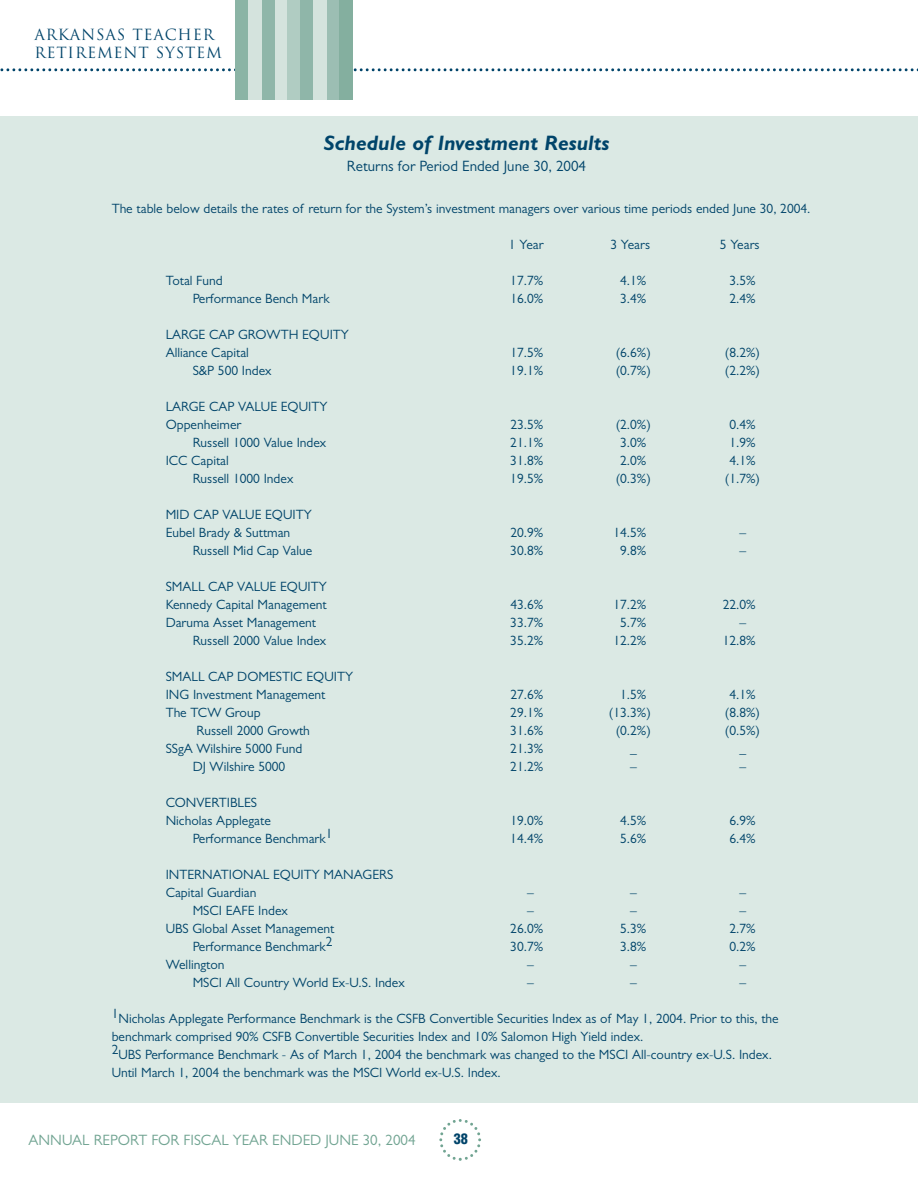
<style>
.page{position:relative;width:918px;height:1188px;background:#fff}
.page>*{position:absolute;margin:0;border:0;box-sizing:border-box;transform-origin:0 0}
.t1{font:italic 700 21px "Gill Sans";color:#00446a}
.t2{font:15px "Gill Sans";color:#71a492}
.t3{font:15px "Gill Sans";color:#00446a}
.t4{font:15px/18px "Trajan";letter-spacing:.05em;color:#00446a}
.t5{font:900 condensed 14.25px "Helvetica";color:#00446a}
.t6{font:13.5px/18px "Gill Sans";color:#00446a}
</style>
<div class="page">
<div style="left:0;top:116px;width:918px;height:987px;background:#dbe9e4"></div>
<svg style="left:0;top:68px;width:918px;height:3px"></svg>
<svg style="left:439px;top:1119px;width:42px;height:42px"></svg>
<div style="left:326px;top:0;width:13px;height:100px;background:#9cbeb3"></div>
<div style="left:235px;top:0;width:13px;height:100px;background:#8bb4a5"></div>
<div style="left:339px;top:0;width:13px;height:100px;background:#84af9f"></div>
<div style="left:274px;top:0;width:13px;height:100px;background:#d4e3dd"></div>
<div style="left:287px;top:0;width:14px;height:100px;background:#b0ccc2"></div>
<div style="left:301px;top:0;width:13px;height:100px;background:#8fb6a9"></div>
<div style="left:261px;top:0;width:13px;height:100px;background:#8fb6a9"></div>
<div style="left:248px;top:0;width:14px;height:100px;background:#d4e3dd"></div>
<div style="left:314px;top:0;width:13px;height:100px;background:#d4e3dd"></div>
<p class="t4" style="left:34px;top:26px;width:189px">ARKANSAS TEACHER<br>RETIREMENT SYSTEM</p>
<h1 class="t1" style="left:324px;top:135px;width:287px">Schedule of Investment Results</h1>
<p class="t3" style="left:347px;top:160px;width:241px">Returns for Period Ended June 30, 2004</p>
<p class="t6" style="left:112px;top:201px;width:700px">The table below details the rates of return for the System’s investment managers over various time periods ended June 30, 2004.</p>
<p class="t6" style="left:509px;top:237px;width:36px">1 Year</p>
<p class="t6" style="left:610px;top:237px;width:41px">3 Years</p>
<p class="t6" style="left:720px;top:237px;width:41px">5 Years</p>
<p class="t6" style="left:166px;top:273px;width:59px">Total Fund</p>
<p class="t6" style="left:510px;top:273px;width:34px">17.7%</p>
<p class="t6" style="left:620px;top:273px;width:28px">4.1%</p>
<p class="t6" style="left:729px;top:273px;width:28px">3.5%</p>
<p class="t6" style="left:193px;top:291px;width:138px">Performance Bench Mark</p>
<p class="t6" style="left:510px;top:291px;width:34px">16.0%</p>
<p class="t6" style="left:620px;top:291px;width:28px">3.4%</p>
<p class="t6" style="left:729px;top:291px;width:28px">2.4%</p>
<p class="t6" style="left:166px;top:327px;width:185px">LARGE CAP GROWTH EQUITY<br>Alliance Capital</p>
<p class="t6" style="left:510px;top:345px;width:34px">17.5%</p>
<p class="t6" style="left:616px;top:345px;width:37px">(6.6%)</p>
<p class="t6" style="left:725px;top:345px;width:37px">(8.2%)</p>
<p class="t6" style="left:193px;top:363px;width:80px">S&amp;P 500 Index</p>
<p class="t6" style="left:510px;top:363px;width:34px">19.1%</p>
<p class="t6" style="left:616px;top:363px;width:37px">(0.7%)</p>
<p class="t6" style="left:725px;top:363px;width:37px">(2.2%)</p>
<p class="t6" style="left:166px;top:399px;width:163px">LARGE CAP VALUE EQUITY<br>Oppenheimer</p>
<p class="t6" style="left:510px;top:417px;width:34px">23.5%</p>
<p class="t6" style="left:616px;top:417px;width:37px">(2.0%)</p>
<p class="t6" style="left:729px;top:417px;width:28px">0.4%</p>
<p class="t6" style="left:193px;top:435px;width:135px">Russell 1000 Value Index</p>
<p class="t6" style="left:510px;top:435px;width:34px">21.1%</p>
<p class="t6" style="left:620px;top:435px;width:28px">3.0%</p>
<p class="t6" style="left:729px;top:435px;width:28px">1.9%</p>
<p class="t6" style="left:166px;top:453px;width:65px">ICC Capital</p>
<p class="t6" style="left:510px;top:453px;width:34px">31.8%</p>
<p class="t6" style="left:620px;top:453px;width:28px">2.0%</p>
<p class="t6" style="left:729px;top:453px;width:28px">4.1%</p>
<p class="t6" style="left:193px;top:471px;width:102px">Russell 1000 Index</p>
<p class="t6" style="left:510px;top:471px;width:34px">19.5%</p>
<p class="t6" style="left:616px;top:471px;width:37px">(0.3%)</p>
<p class="t6" style="left:725px;top:471px;width:37px">(1.7%)</p>
<p class="t6" style="left:166px;top:507px;width:148px">MID CAP VALUE EQUITY<br>Eubel Brady &amp; Suttman</p>
<p class="t6" style="left:510px;top:525px;width:34px">20.9%</p>
<p class="t6" style="left:613px;top:525px;width:34px">14.5%</p>
<p class="t6" style="left:739px;top:525px;width:8px">–</p>
<p class="t6" style="left:193px;top:543px;width:121px">Russell Mid Cap Value</p>
<p class="t6" style="left:510px;top:543px;width:34px">30.8%</p>
<p class="t6" style="left:620px;top:543px;width:28px">9.8%</p>
<p class="t6" style="left:739px;top:543px;width:8px">–</p>
<p class="t6" style="left:166px;top:579px;width:163px">SMALL CAP VALUE EQUITY<br>Kennedy Capital Management</p>
<p class="t6" style="left:510px;top:597px;width:34px">43.6%</p>
<p class="t6" style="left:613px;top:597px;width:34px">17.2%</p>
<p class="t6" style="left:723px;top:597px;width:34px">22.0%</p>
<p class="t6" style="left:166px;top:615px;width:152px">Daruma Asset Management</p>
<p class="t6" style="left:510px;top:615px;width:34px">33.7%</p>
<p class="t6" style="left:620px;top:615px;width:28px">5.7%</p>
<p class="t6" style="left:739px;top:615px;width:8px">–</p>
<p class="t6" style="left:193px;top:633px;width:135px">Russell 2000 Value Index</p>
<p class="t6" style="left:510px;top:633px;width:34px">35.2%</p>
<p class="t6" style="left:613px;top:633px;width:34px">12.2%</p>
<p class="t6" style="left:723px;top:633px;width:34px">12.8%</p>
<p class="t6" style="left:166px;top:669px;width:189px">SMALL CAP DOMESTIC EQUITY<br>ING Investment Management</p>
<p class="t6" style="left:510px;top:687px;width:34px">27.6%</p>
<p class="t6" style="left:620px;top:687px;width:28px">1.5%</p>
<p class="t6" style="left:729px;top:687px;width:28px">4.1%</p>
<p class="t6" style="left:166px;top:705px;width:96px">The TCW Group</p>
<p class="t6" style="left:510px;top:705px;width:34px">29.1%</p>
<p class="t6" style="left:609px;top:705px;width:43px">(13.3%)</p>
<p class="t6" style="left:725px;top:705px;width:37px">(8.8%)</p>
<p class="t6" style="left:196px;top:723px;width:115px">Russell 2000 Growth</p>
<p class="t6" style="left:510px;top:723px;width:34px">31.6%</p>
<p class="t6" style="left:616px;top:723px;width:37px">(0.2%)</p>
<p class="t6" style="left:725px;top:723px;width:37px">(0.5%)</p>
<p class="t6" style="left:166px;top:741px;width:138px">SSgA Wilshire 5000 Fund</p>
<p class="t6" style="left:510px;top:741px;width:34px">21.3%</p>
<p class="t6" style="left:630px;top:741px;width:8px">_</p>
<p class="t6" style="left:739px;top:741px;width:8px">_</p>
<p class="t6" style="left:193px;top:759px;width:94px">DJ Wilshire 5000</p>
<p class="t6" style="left:510px;top:759px;width:34px">21.2%</p>
<p class="t6" style="left:630px;top:759px;width:8px">–</p>
<p class="t6" style="left:739px;top:759px;width:8px">–</p>
<p class="t6" style="left:166px;top:795px;width:107px">CONVERTIBLES<br>Nicholas Applegate</p>
<p class="t6" style="left:510px;top:813px;width:34px">19.0%</p>
<p class="t6" style="left:620px;top:813px;width:28px">4.5%</p>
<p class="t6" style="left:729px;top:813px;width:28px">6.9%</p>
<p class="t6" style="left:193px;top:831px;width:141px">Performance Benchmark1</p>
<p class="t6" style="left:510px;top:831px;width:34px">14.4%</p>
<p class="t6" style="left:620px;top:831px;width:28px">5.6%</p>
<p class="t6" style="left:729px;top:831px;width:28px">6.4%</p>
<p class="t6" style="left:166px;top:867px;width:229px">INTERNATIONAL EQUITY MANAGERS<br>Capital Guardian</p>
<p class="t6" style="left:527px;top:885px;width:8px">–</p>
<p class="t6" style="left:630px;top:885px;width:8px">–</p>
<p class="t6" style="left:739px;top:885px;width:8px">–</p>
<p class="t6" style="left:193px;top:903px;width:97px">MSCI EAFE Index</p>
<p class="t6" style="left:527px;top:903px;width:8px">–</p>
<p class="t6" style="left:630px;top:903px;width:8px">–</p>
<p class="t6" style="left:739px;top:903px;width:8px">–</p>
<p class="t6" style="left:166px;top:921px;width:170px">UBS Global Asset Management</p>
<p class="t6" style="left:510px;top:921px;width:34px">26.0%</p>
<p class="t6" style="left:620px;top:921px;width:28px">5.3%</p>
<p class="t6" style="left:729px;top:921px;width:28px">2.7%</p>
<p class="t6" style="left:193px;top:939px;width:141px">Performance Benchmark2</p>
<p class="t6" style="left:510px;top:939px;width:34px">30.7%</p>
<p class="t6" style="left:620px;top:939px;width:28px">3.8%</p>
<p class="t6" style="left:729px;top:939px;width:28px">0.2%</p>
<p class="t6" style="left:166px;top:957px;width:60px">Wellington</p>
<p class="t6" style="left:527px;top:957px;width:8px">–</p>
<p class="t6" style="left:630px;top:957px;width:8px">–</p>
<p class="t6" style="left:739px;top:957px;width:8px">–</p>
<p class="t6" style="left:193px;top:975px;width:214px">MSCI All Country World Ex-U.S. Index</p>
<p class="t6" style="left:527px;top:975px;width:8px">–</p>
<p class="t6" style="left:630px;top:975px;width:8px">–</p>
<p class="t6" style="left:739px;top:975px;width:8px">–</p>
<p class="t6" style="left:112px;top:1011px;width:669px">1Nicholas Applegate Performance Benchmark is the CSFB Convertible Securities Index as of May 1, 2004. Prior to this, the benchmark comprised 90% CSFB Convertible Securities Index and 10% Salomon High Yield index.<br>2UBS Performance Benchmark - As of March 1, 2004 the benchmark was changed to the MSCI All-country ex-U.S. Index.<br>Until March 1, 2004 the benchmark was the MSCI World ex-U.S. Index.</p>
<p class="t2" style="left:28px;top:1135px;width:389px">ANNUAL REPORT FOR FISCAL YEAR ENDED JUNE 30, 2004</p>
<p class="t5" style="left:454px;top:1133px;width:16px">38</p>
</div>
